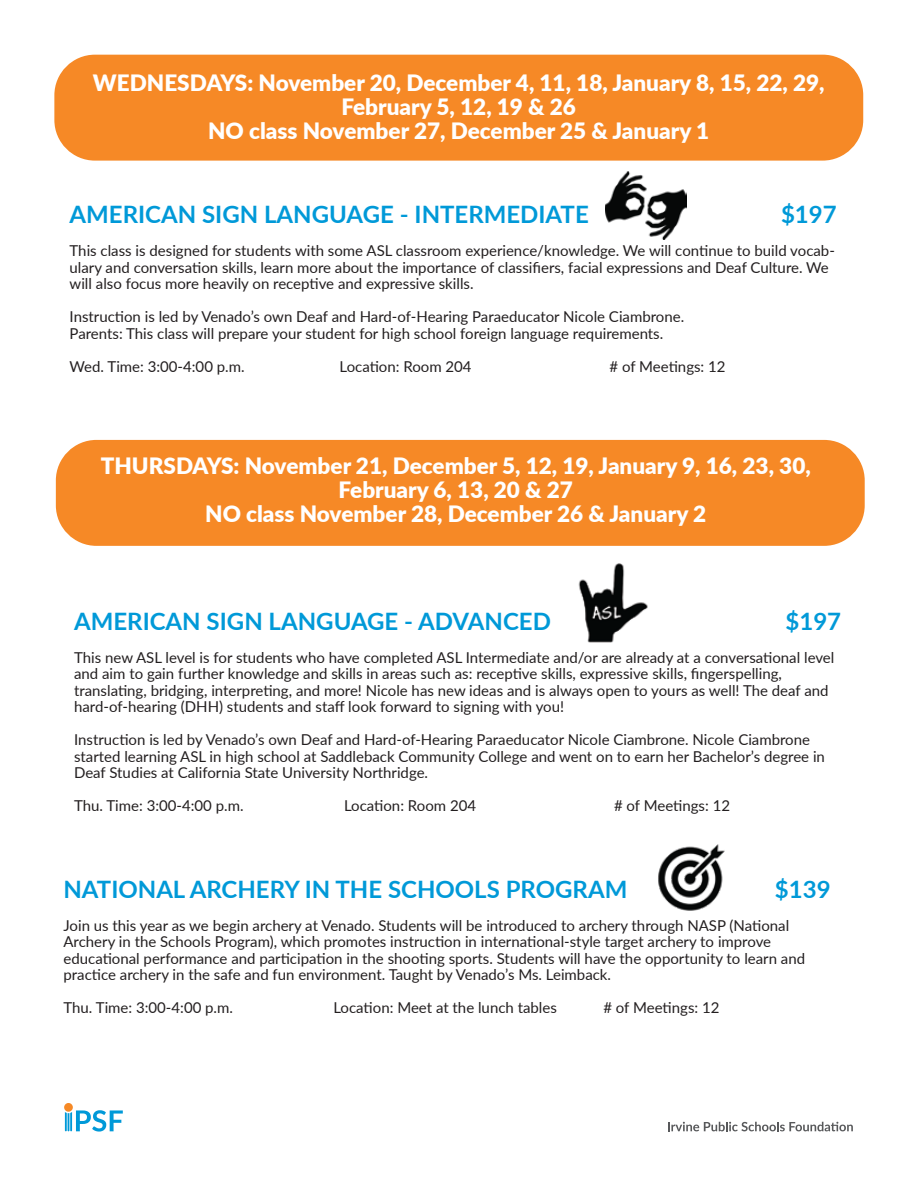
<style>
.page{position:relative;width:918px;height:1188px;background:#fff}
.page>*{position:absolute;margin:0;border:0;box-sizing:border-box;transform-origin:0 0}
.t1{font:700 24px "Lato";color:#0099d8}
.t2{font:900 22.5px/24px "Lato";color:#fff;text-align:center}
.t3{font:15px/16.5px "Lato";color:#231f20}
</style>
<div class="page">
<div style="left:56px;top:440px;width:809px;height:106px;background:#f68926;border-radius:40px"></div>
<div style="left:64px;top:1103px;width:9px;height:9px;background:#f68926;border-radius:50%"></div>
<svg style="left:65px;top:1110px;width:58px;height:22px"></svg>
<svg style="left:668px;top:1122px;width:185px;height:9px"></svg>
<div style="left:54px;top:55px;width:809px;height:106px;background:#f68926;border-radius:41px"></div>
<img style="left:606px;top:171px;width:81px;height:69px">
<img style="left:658px;top:844px;width:67px;height:67px">
<img style="left:578px;top:563px;width:70px;height:80px">
<h2 class="t2" style="left:93px;top:70px;width:733px">WEDNESDAYS: November 20, December 4, 11, 18, January 8, 15, 22, 29,<br>February 5, 12, 19 &amp; 26<br>NO class November 27, December 25 &amp; January 1</h2>
<h1 class="t1" style="left:70px;top:197px;width:521px">AMERICAN SIGN LANGUAGE - INTERMEDIATE</h1>
<h1 class="t1" style="left:781px;top:197px;width:57px">$197</h1>
<p class="t3" style="left:70px;top:242px;width:767px">This class is designed for students with some ASL classroom experience/knowledge. We will continue to build vocab&shy;ulary and conversation skills, learn more about the importance of classifiers, facial expressions and Deaf Culture. We will also focus more heavily on receptive and expressive skills.</p>
<p class="t3" style="left:70px;top:308px;width:616px">Instruction is led by Venado’s own Deaf and Hard-of-Hearing Paraeducator Nicole Ciambrone.<br>Parents: This class will prepare your student for high school foreign language requirements.</p>
<p class="t3" style="left:70px;top:357px;width:177px">Wed. Time: 3:00-4:00 p.m.</p>
<p class="t3" style="left:340px;top:357px;width:134px">Location: Room 204</p>
<p class="t3" style="left:610px;top:357px;width:118px"># of Meetings: 12</p>
<h2 class="t2" style="left:101px;top:453px;width:712px">THURSDAYS: November 21, December 5, 12, 19, January 9, 16, 23, 30,<br>February 6, 13, 20 &amp; 27<br>NO class November 28, December 26 &amp; January 2</h2>
<h1 class="t1" style="left:74px;top:603px;width:478px">AMERICAN SIGN LANGUAGE - ADVANCED</h1>
<h1 class="t1" style="left:786px;top:603px;width:57px">$197</h1>
<p class="t3" style="left:74px;top:648px;width:762px">This new ASL level is for students who have completed ASL Intermediate and/or are already at a conversational level and aim to gain further knowledge and skills in areas such as: receptive skills, expressive skills, fingerspelling, translating, bridging, interpreting, and more! Nicole has new ideas and is always open to yours as well! The deaf and hard-of-hearing (DHH) students and staff look forward to signing with you!</p>
<p class="t3" style="left:74px;top:731px;width:752px">Instruction is led by Venado’s own Deaf and Hard-of-Hearing Paraeducator Nicole Ciambrone. Nicole Ciambrone started learning ASL in high school at Saddleback Community College and went on to earn her Bachelor’s degree in<br>Deaf Studies at California State University Northridge.</p>
<p class="t3" style="left:74px;top:797px;width:171px">Thu. Time: 3:00-4:00 p.m.</p>
<p class="t3" style="left:344px;top:797px;width:134px">Location: Room 204</p>
<p class="t3" style="left:614px;top:797px;width:118px"># of Meetings: 12</p>
<h1 class="t1" style="left:64px;top:871px;width:565px">NATIONAL ARCHERY IN THE SCHOOLS PROGRAM</h1>
<h1 class="t1" style="left:775px;top:871px;width:57px">$139</h1>
<p class="t3" style="left:64px;top:916px;width:743px">Join us this year as we begin archery at Venado. Students will be introduced to archery through NASP (National Archery in the Schools Program), which promotes instruction in international-style target archery to improve educational performance and participation in the shooting sports. Students will have the opportunity to learn and practice archery in the safe and fun environment. Taught by Venado’s Ms. Leimback.</p>
<p class="t3" style="left:64px;top:999px;width:171px">Thu. Time: 3:00-4:00 p.m.</p>
<p class="t3" style="left:333px;top:999px;width:225px">Location: Meet at the lunch tables</p>
<p class="t3" style="left:603px;top:999px;width:118px"># of Meetings: 12</p>
</div>
